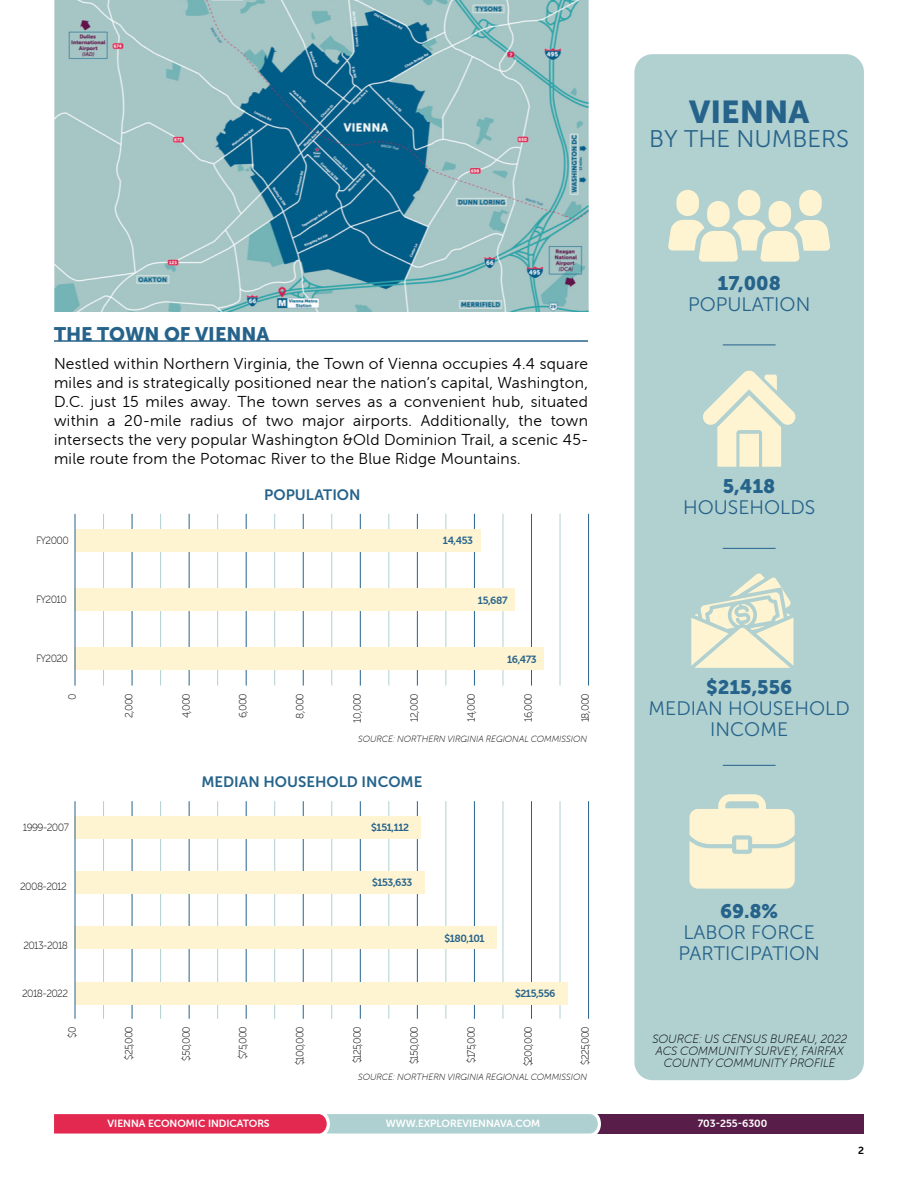
<style>
.page{position:relative;width:918px;height:1188px;background:#fff}
.page>*{position:absolute;margin:0;border:0;box-sizing:border-box;transform-origin:0 0}
.t1{font:31.5px "Museo Sans 900";color:#26638b}
.t2{font:24px "Museo Sans 300";color:#26638b}
.t3{font:19.5px/21px "Museo Sans 300";color:#26638b;text-align:center}
.t4{font:19.5px "Museo Sans 900";color:#26638b}
.t5{font:15.75px/19px "Museo Sans Rounded 300";letter-spacing:.02em;color:#000;text-align:justify}
.t6{font:15px "Museo Sans 700";color:#26638b}
.t7{font:italic 12px/12px "Museo Sans Rounded 100";color:#000;text-align:center}
.t8{font:10.5px "Museo Sans Rounded 100";letter-spacing:-.06em;color:#000}
.t9{font:10.5px "Museo Sans Rounded 700";color:#fff}
.t10{font:10.5px "Museo Sans Rounded 700";letter-spacing:-.04em;color:#26638b}
.t11{font:10.5px "Museo Sans Rounded 700";color:#000}
.t12{font:italic 9px "Museo Sans Rounded 100";color:#000}
</style>
<div class="page">
<div style="left:591px;top:1114px;width:273px;height:20px;background:#591d49"></div>
<svg style="left:54px;top:1114px;width:547px;height:20px;background:#cb8194"></svg>
<hr style="left:560px;top:514px;width:1px;height:172px;background:#b1d0d0">
<hr style="left:503px;top:514px;width:1px;height:172px;background:#b1d0d0">
<hr style="left:446px;top:514px;width:1px;height:172px;background:#b1d0d0">
<hr style="left:389px;top:514px;width:1px;height:172px;background:#b1d0d0">
<hr style="left:332px;top:514px;width:1px;height:172px;background:#b1d0d0">
<hr style="left:274px;top:514px;width:1px;height:172px;background:#b1d0d0">
<hr style="left:217px;top:514px;width:1px;height:172px;background:#b1d0d0">
<hr style="left:160px;top:514px;width:1px;height:172px;background:#b1d0d0">
<hr style="left:103px;top:514px;width:1px;height:172px;background:#b1d0d0">
<hr style="left:132px;top:514px;width:1px;height:172px;background:#26638b">
<hr style="left:189px;top:514px;width:1px;height:172px;background:#26638b">
<hr style="left:246px;top:514px;width:1px;height:172px;background:#26638b">
<hr style="left:303px;top:514px;width:1px;height:172px;background:#26638b">
<hr style="left:360px;top:514px;width:1px;height:172px;background:#26638b">
<hr style="left:417px;top:514px;width:1px;height:172px;background:#26638b">
<hr style="left:474px;top:514px;width:1px;height:172px;background:#26638b">
<hr style="left:531px;top:514px;width:1px;height:172px;background:#26638b">
<hr style="left:588px;top:514px;width:1px;height:172px;background:#26638b">
<div style="left:634px;top:54px;width:230px;height:1026px;background:#b1d0d0;border-radius:18px"></div>
<hr style="left:54px;top:340px;width:534px;height:2px;background:#26638b">
<div style="left:676px;top:190px;width:23px;height:26px;background:#fef4d2;border-radius:11px"></div>
<div style="left:738px;top:190px;width:22px;height:26px;background:#fef4d2;border-radius:11px"></div>
<div style="left:799px;top:190px;width:23px;height:26px;background:#fef4d2;border-radius:11px"></div>
<div style="left:707px;top:201px;width:23px;height:26px;background:#fef4d2;border-radius:11px"></div>
<svg style="left:668px;top:220px;width:162px;height:42px"></svg>
<div style="left:769px;top:201px;width:22px;height:26px;background:#fef4d2;border-radius:11px"></div>
<svg style="left:703px;top:371px;width:93px;height:96px"></svg>
<svg style="left:691px;top:573px;width:102px;height:95px"></svg>
<svg style="left:690px;top:794px;width:105px;height:95px"></svg>
<hr style="left:723px;top:345px;width:53px;height:1px;background:#26638b">
<hr style="left:723px;top:548px;width:53px;height:1px;background:#26638b">
<hr style="left:723px;top:765px;width:53px;height:1px;background:#26638b">
<div style="left:75px;top:647px;width:469px;height:22px;background:#fef4d2"></div>
<div style="left:75px;top:588px;width:440px;height:22px;background:#fef4d2"></div>
<div style="left:75px;top:529px;width:406px;height:22px;background:#fef4d2"></div>
<hr style="left:75px;top:514px;width:1px;height:172px;background:#26638b">
<hr style="left:560px;top:801px;width:1px;height:218px;background:#b1d0d0">
<hr style="left:503px;top:801px;width:1px;height:218px;background:#b1d0d0">
<hr style="left:446px;top:801px;width:1px;height:218px;background:#b1d0d0">
<hr style="left:389px;top:801px;width:1px;height:218px;background:#b1d0d0">
<hr style="left:332px;top:801px;width:1px;height:218px;background:#b1d0d0">
<hr style="left:274px;top:801px;width:1px;height:218px;background:#b1d0d0">
<hr style="left:217px;top:801px;width:1px;height:218px;background:#b1d0d0">
<hr style="left:160px;top:801px;width:1px;height:218px;background:#b1d0d0">
<hr style="left:103px;top:801px;width:1px;height:218px;background:#b1d0d0">
<hr style="left:132px;top:801px;width:1px;height:218px;background:#26638b">
<hr style="left:189px;top:801px;width:1px;height:218px;background:#26638b">
<hr style="left:246px;top:801px;width:1px;height:218px;background:#26638b">
<hr style="left:303px;top:801px;width:1px;height:218px;background:#26638b">
<hr style="left:360px;top:801px;width:1px;height:218px;background:#26638b">
<hr style="left:417px;top:801px;width:1px;height:218px;background:#26638b">
<hr style="left:474px;top:801px;width:1px;height:218px;background:#26638b">
<hr style="left:531px;top:801px;width:1px;height:218px;background:#26638b">
<hr style="left:588px;top:801px;width:1px;height:218px;background:#26638b">
<div style="left:75px;top:927px;width:422px;height:22px;background:#fef4d2"></div>
<div style="left:75px;top:982px;width:493px;height:22px;background:#fef4d2"></div>
<div style="left:75px;top:871px;width:349px;height:23px;background:#fef4d2"></div>
<div style="left:75px;top:816px;width:346px;height:22px;background:#fef4d2"></div>
<hr style="left:75px;top:801px;width:1px;height:218px;background:#26638b">
<img style="left:54px;top:0;width:534px;height:311px">
<h1 class="t1" style="left:689px;top:94px;width:122px">VIENNA</h1>
<h2 class="t2" style="left:649px;top:126px;width:201px">BY THE NUMBERS</h2>
<p class="t4" style="left:54px;top:323px;width:217px">THE TOWN OF VIENNA</p>
<p class="t5" style="left:54px;top:354px;width:536px">Nestled within Northern Virginia, the Town of Vienna occupies 4.4 square miles and is strategically positioned near the nation’s capital, Washington, D.C. just 15 miles away. The town serves as a convenient hub, situated within a 20-mile radius of two major airports. Additionally, the town intersects the very popular Washington &amp;Old Dominion Trail, a scenic 45- mile route from the Potomac River to the Blue Ridge Mountains.</p>
<p class="t8" style="left:36px;top:535px;width:34px">FY2000</p>
<p class="t6" style="left:264px;top:486px;width:98px">POPULATION</p>
<p class="t10" style="left:443px;top:535px;width:32px">14,453</p>
<p class="t4" style="left:718px;top:272px;width:65px">17,008</p>
<p class="t3" style="left:688px;top:294px;width:124px">POPULATION</p>
<p class="t4" style="left:723px;top:475px;width:54px">5,418</p>
<p class="t3" style="left:683px;top:497px;width:134px">HOUSEHOLDS</p>
<p class="t8" style="left:36px;top:594px;width:32px">FY2010</p>
<p class="t10" style="left:478px;top:594px;width:31px">15,687</p>
<p class="t8" style="left:36px;top:653px;width:34px">FY2020</p>
<p class="t10" style="left:507px;top:654px;width:31px">16,473</p>
<p class="t8" style="left:67px;top:700px;width:8px;rotate:-90deg">0</p>
<p class="t8" style="left:123px;top:718px;width:27px;rotate:-90deg">2,000</p>
<p class="t8" style="left:181px;top:718px;width:27px;rotate:-90deg">4,000</p>
<p class="t8" style="left:237px;top:718px;width:27px;rotate:-90deg">6,000</p>
<p class="t8" style="left:294px;top:719px;width:27px;rotate:-90deg">8,000</p>
<p class="t8" style="left:352px;top:723px;width:31px;rotate:-90deg">10,000</p>
<p class="t8" style="left:409px;top:722px;width:30px;rotate:-90deg">12,000</p>
<p class="t8" style="left:466px;top:722px;width:31px;rotate:-90deg">14,000</p>
<p class="t8" style="left:523px;top:722px;width:31px;rotate:-90deg">16,000</p>
<p class="t8" style="left:580px;top:722px;width:31px;rotate:-90deg">18,000</p>
<p class="t12" style="left:358px;top:734px;width:231px">SOURCE: NORTHERN VIRGINIA REGIONAL COMMISSION</p>
<p class="t8" style="left:23px;top:822px;width:48px">1999-2007</p>
<p class="t6" style="left:201px;top:773px;width:222px">MEDIAN HOUSEHOLD INCOME</p>
<p class="t10" style="left:371px;top:821px;width:39px">$151,112</p>
<p class="t4" style="left:706px;top:677px;width:87px">$215,556</p>
<p class="t3" style="left:649px;top:698px;width:203px">MEDIAN HOUSEHOLD<br>INCOME</p>
<p class="t8" style="left:20px;top:881px;width:48px">2008-2012</p>
<p class="t8" style="left:23px;top:940px;width:46px">2013-2018</p>
<p class="t10" style="left:372px;top:877px;width:42px">$153,633</p>
<p class="t10" style="left:444px;top:932px;width:42px">$180,101</p>
<p class="t8" style="left:22px;top:988px;width:47px">2018-2022</p>
<p class="t10" style="left:515px;top:988px;width:42px">$215,556</p>
<p class="t8" style="left:67px;top:1038px;width:13px;rotate:-90deg">$0</p>
<p class="t8" style="left:123px;top:1060px;width:35px;rotate:-90deg">$25,000</p>
<p class="t8" style="left:181px;top:1061px;width:36px;rotate:-90deg">$50,000</p>
<p class="t8" style="left:237px;top:1059px;width:34px;rotate:-90deg">$75,000</p>
<p class="t8" style="left:294px;top:1065px;width:40px;rotate:-90deg">$100,000</p>
<p class="t8" style="left:352px;top:1063px;width:39px;rotate:-90deg">$125,000</p>
<p class="t8" style="left:409px;top:1064px;width:39px;rotate:-90deg">$150,000</p>
<p class="t8" style="left:466px;top:1063px;width:38px;rotate:-90deg">$175,000</p>
<p class="t8" style="left:523px;top:1066px;width:41px;rotate:-90deg">$200,000</p>
<p class="t8" style="left:580px;top:1065px;width:40px;rotate:-90deg">$225,000</p>
<p class="t12" style="left:358px;top:1072px;width:231px">SOURCE: NORTHERN VIRGINIA REGIONAL COMMISSION</p>
<p class="t4" style="left:720px;top:900px;width:60px">69.8%</p>
<p class="t3" style="left:678px;top:922px;width:143px;text-align:left">LABOR FORCE<br>PARTICIPATION</p>
<p class="t7" style="left:652px;top:1033px;width:196px">SOURCE: US CENSUS BUREAU, 2022<br>ACS COMMUNITY SURVEY, FAIRFAX<br>COUNTY COMMUNITY PROFILE</p>
<p class="t9" style="left:108px;top:1118px;width:164px">VIENNA ECONOMIC INDICATORS</p>
<p class="t9" style="left:386px;top:1118px;width:156px">WWW.EXPLOREVIENNAVA.COM</p>
<p class="t9" style="left:698px;top:1118px;width:71px">703-255-6300</p>
<p class="t11" style="left:858px;top:1144px;width:7px">2</p>
</div>
